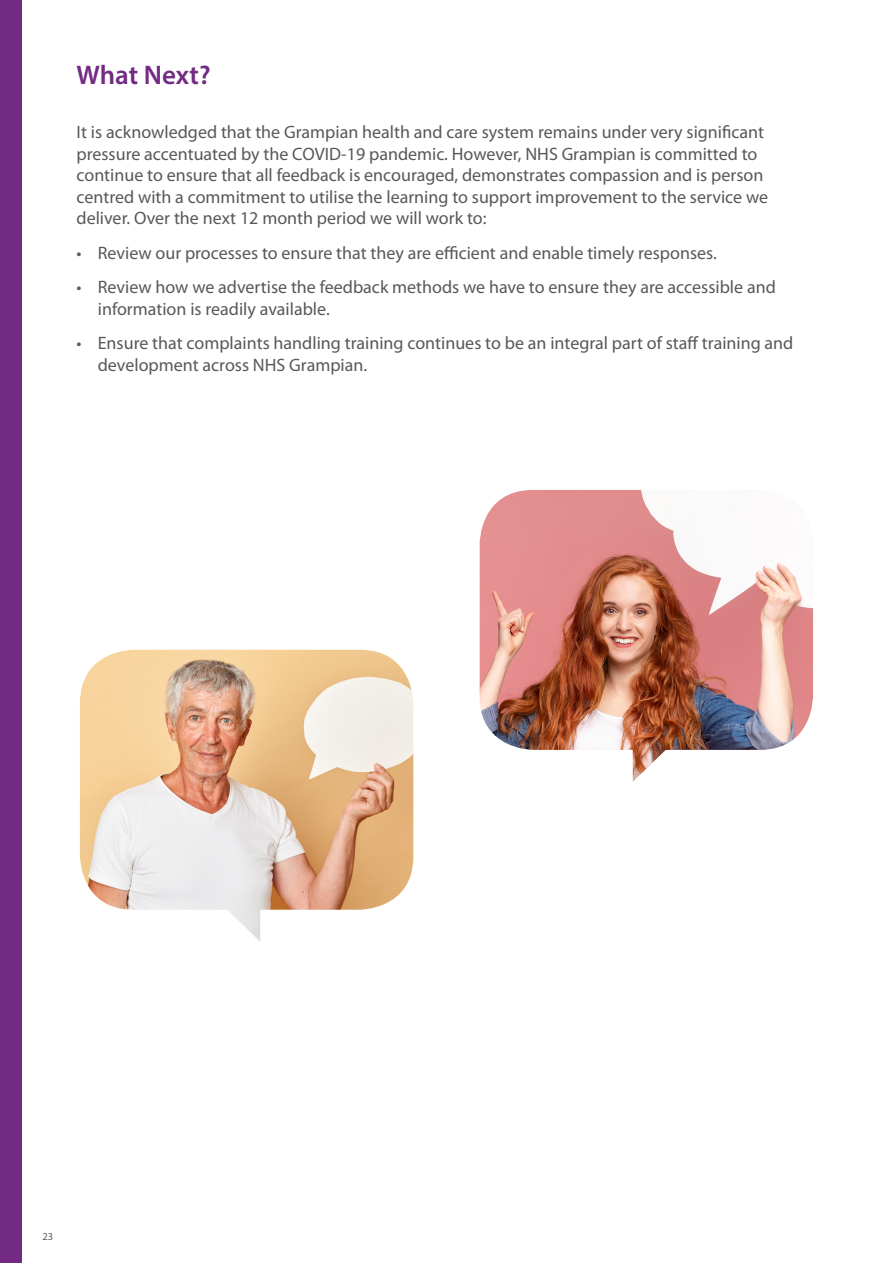
<style>
.page{position:relative;width:893px;height:1263px;background:#fff}
.page>*{position:absolute;margin:0;border:0;box-sizing:border-box;transform-origin:0 0}
.Titles{font:600 27px "Myriad Pro";letter-spacing:-.005em;color:#732a83}
.body_text{font:18px/21.6px "Myriad Pro";color:#57585a}
.t1{font:10.5px "Myriad Pro";color:#57585a}
</style>
<div class="page">
<div style="left:0;top:0;width:21px;height:1263px;background:#732a83"></div>
<img style="left:479px;top:490px;width:334px;height:292px">
<svg style="left:80px;top:649px;width:334px;height:292px"></svg>
<p class="Titles" style="left:77px;top:58px;width:136px">What Next?</p>
<p class="body_text" style="left:77px;top:121px;width:693px">It is acknowledged that the Grampian health and care system remains under very significant pressure accentuated by the COVID-19 pandemic. However, NHS Grampian is committed to continue to ensure that all feedback is encouraged, demonstrates compassion and is person centred with a commitment to utilise the learning to support improvement to the service we deliver. Over the next 12 month period we will work to:</p>
<p class="body_text" style="left:77px;top:242px;width:642px">• Review our processes to ensure that they are efficient and enable timely responses.</p>
<p class="body_text" style="left:98px;top:276px;width:679px;text-indent:-21px">• Review how we advertise the feedback methods we have to ensure they are accessible and information is readily available.</p>
<p class="body_text" style="left:98px;top:332px;width:697px;text-indent:-21px">• Ensure that complaints handling training continues to be an integral part of staff training and development across NHS Grampian.</p>
<p class="t1" style="left:43px;top:1230px;width:12px">23</p>
</div>
